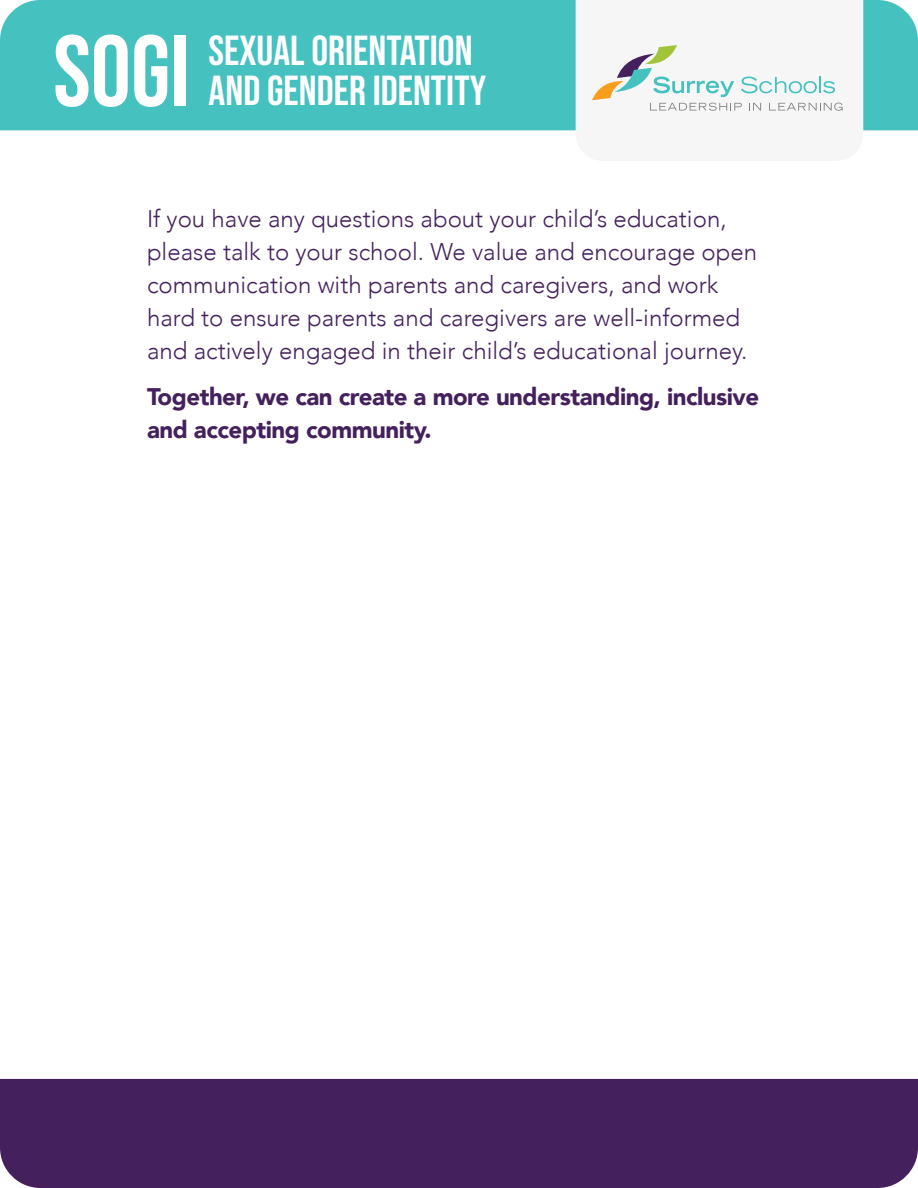
<style>
.page{position:relative;width:918px;height:1188px;background:#fff}
.page>*{position:absolute;margin:0;border:0;box-sizing:border-box;transform-origin:0 0}
.t1{font:100.65px "Bebas Neue";color:#fff}
.t2{font:42px "Bebas Neue";color:#fff}
.t3{font:300 24px/33px "Avenir";color:#44215d}
.t4{font:900 24px/33px "Avenir";letter-spacing:-.02em;color:#44215d}
</style>
<div class="page">
<div style="left:0;top:0;width:918px;height:130px;background:#45c1c0"></div>
<div style="left:0;top:1079px;width:918px;height:109px;background:#44215d"></div>
<div style="left:576px;top:0;width:287px;height:130px;background:#f6f6f6"></div>
<svg style="left:592px;top:45px;width:251px;height:66px"></svg>
<h1 class="t1" style="left:53px;top:14px;width:138px">SOGI</h1>
<h2 class="t2" style="left:209px;top:27px;width:266px">SEXUAL ORIENTATION</h2>
<h2 class="t2" style="left:209px;top:67px;width:279px">AND GENDER IDENTITY</h2>
<p class="t3" style="left:147px;top:202px;width:612px">If you have any questions about your child’s education, please talk to your school. We value and encourage open communication with parents and caregivers, and work hard to ensure parents and caregivers are well-informed and actively engaged in their child’s educational journey.</p>
<p class="t4" style="left:147px;top:380px;width:614px">Together, we can create a more understanding, inclusive and accepting community.</p>
</div>
